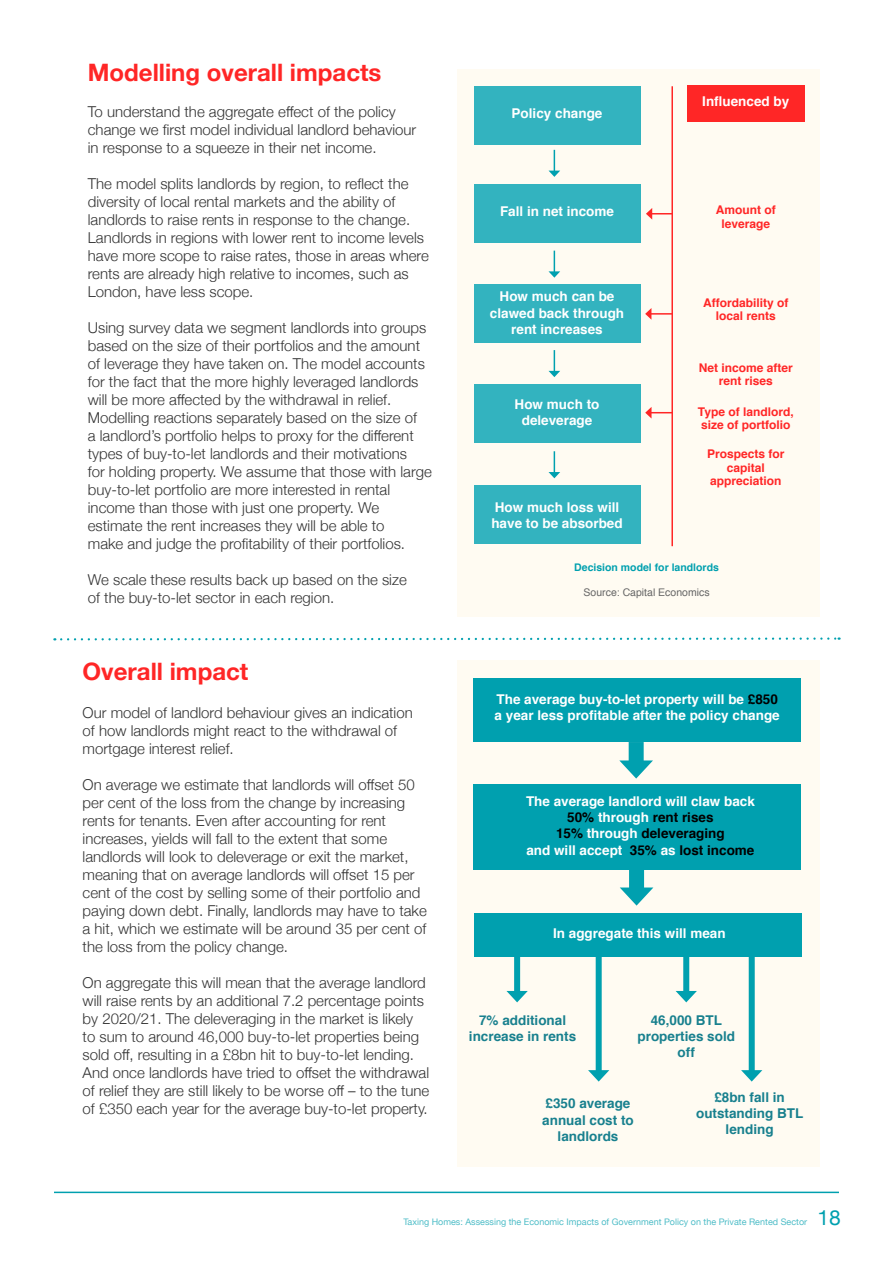
<style>
.page{position:relative;width:893px;height:1263px;background:#fff}
.page>*{position:absolute;margin:0;border:0;box-sizing:border-box;transform-origin:0 0}
.t1{font:700 24px "Helvetica Neue";color:#ff2626}
.t2{font:21px "Helvetica Neue";color:#00a0af}
.t3{font:300 15px/18px "Helvetica Neue";color:#333}
.t4{font:700 13.5px/16.2px "Helvetica";color:#fff;text-align:center}
.t5{font:700 13.5px/16.2px "Helvetica";color:#18808e;text-align:center}
.t6{font:700 12px/13.5px "Helvetica";color:#ff2626;text-align:center}
.t7{font:700 10.5px "Helvetica";color:#00a0af}
.t8{font:10.5px "Helvetica";color:#666}
.t9{font:9px "Helvetica Neue";color:#00a0af}
.s1{color:#000}
</style>
<div class="page">
<hr style="left:54px;top:1191px;width:785px;height:2px;background:#00a0af">
<div style="left:457px;top:660px;width:362px;height:507px;background:#fffbf2"></div>
<div style="left:475px;top:913px;width:327px;height:43px;background:#00a0af"></div>
<div style="left:474px;top:784px;width:327px;height:85px;background:#00a0af"></div>
<div style="left:474px;top:678px;width:327px;height:64px;background:#00a0af"></div>
<div style="left:457px;top:69px;width:362px;height:547px;background:#fffbf2"></div>
<div style="left:474px;top:485px;width:166px;height:59px;background:#33b3bf"></div>
<div style="left:474px;top:384px;width:166px;height:59px;background:#33b3bf"></div>
<div style="left:474px;top:284px;width:166px;height:59px;background:#33b3bf"></div>
<div style="left:474px;top:184px;width:166px;height:59px;background:#33b3bf"></div>
<div style="left:474px;top:86px;width:166px;height:59px;background:#33b3bf"></div>
<svg style="left:54px;top:637px;width:786px;height:4px"></svg>
<div style="left:687px;top:85px;width:118px;height:37px;background:#ff2626"></div>
<hr style="left:671px;top:86px;width:2px;height:460px;background:#ff2626">
<svg style="left:646px;top:208px;width:26px;height:12px"></svg>
<hr style="left:651px;top:313px;width:21px;height:2px;background:#ff2626">
<svg style="left:645px;top:308px;width:6px;height:11px"></svg>
<svg style="left:645px;top:407px;width:27px;height:12px"></svg>
<svg style="left:548px;top:150px;width:12px;height:27px"></svg>
<svg style="left:548px;top:251px;width:12px;height:27px"></svg>
<svg style="left:548px;top:350px;width:12px;height:27px"></svg>
<svg style="left:548px;top:451px;width:12px;height:27px"></svg>
<div style="left:629px;top:742px;width:15px;height:25px;background:#00a0af"></div>
<svg style="left:619px;top:760px;width:34px;height:18px"></svg>
<div style="left:629px;top:869px;width:15px;height:26px;background:#00a0af"></div>
<svg style="left:620px;top:887px;width:33px;height:19px"></svg>
<div style="left:514px;top:956px;width:6px;height:39px;background:#00a0af"></div>
<svg style="left:506px;top:991px;width:22px;height:11px"></svg>
<div style="left:596px;top:956px;width:6px;height:118px;background:#00a0af"></div>
<svg style="left:588px;top:1070px;width:21px;height:11px"></svg>
<div style="left:683px;top:956px;width:6px;height:39px;background:#00a0af"></div>
<svg style="left:676px;top:991px;width:21px;height:11px"></svg>
<div style="left:749px;top:956px;width:6px;height:118px;background:#00a0af"></div>
<svg style="left:741px;top:1070px;width:21px;height:11px"></svg>
<h1 class="t1" style="left:88px;top:53px;width:295px">Modelling overall impacts</h1>
<p class="t3" style="left:88px;top:102px;width:330px">To understand the aggregate effect of the policy change we first model individual landlord behaviour in response to a squeeze in their net income.</p>
<p class="t3" style="left:88px;top:174px;width:342px">The model splits landlords by region, to reflect the diversity of local rental markets and the ability of landlords to raise rents in response to the change.<br>Landlords in regions with lower rent to income levels have more scope to raise rates, those in areas where rents are already high relative to incomes, such as London, have less scope.</p>
<p class="t3" style="left:88px;top:318px;width:345px">Using survey data we segment landlords into groups based on the size of their portfolios and the amount of leverage they have taken on. The model accounts for the fact that the more highly leveraged landlords will be more affected by the withdrawal in relief.<br>Modelling reactions separately based on the size of<br>a landlord’s portfolio helps to proxy for the different types of buy-to-let landlords and their motivations<br>for holding property. We assume that those with large buy-to-let portfolio are more interested in rental income than those with just one property. We estimate the rent increases they will be able to<br>make and judge the profitability of their portfolios.</p>
<p class="t3" style="left:88px;top:570px;width:320px">We scale these results back up based on the size of the buy-to-let sector in each region.</p>
<h1 class="t1" style="left:83px;top:652px;width:167px">Overall impact</h1>
<p class="t3" style="left:83px;top:702px;width:332px">Our model of landlord behaviour gives an indication of how landlords might react to the withdrawal of mortgage interest relief.</p>
<p class="t3" style="left:83px;top:774px;width:346px">On average we estimate that landlords will offset 50 per cent of the loss from the change by increasing rents for tenants. Even after accounting for rent increases, yields will fall to the extent that some landlords will look to deleverage or exit the market, meaning that on average landlords will offset 15 per cent of the cost by selling some of their portfolio and paying down debt. Finally, landlords may have to take a hit, which we estimate will be around 35 per cent of the loss from the policy change.</p>
<p class="t3" style="left:83px;top:972px;width:348px">On aggregate this will mean that the average landlord will raise rents by an additional 7.2 percentage points by 2020/21. The deleveraging in the market is likely to sum to around 46,000 buy-to-let properties being sold off, resulting in a £8bn hit to buy-to-let lending.<br>And once landlords have tried to offset the withdrawal of relief they are still likely to be worse off – to the tune of £350 each year for the average buy-to-let property.</p>
<p class="t4" style="left:512px;top:106px;width:92px">Policy change</p>
<p class="t4" style="left:500px;top:203px;width:116px">Fall in net income</p>
<p class="t4" style="left:490px;top:289px;width:136px">How much can be clawed back through rent increases</p>
<p class="t4" style="left:515px;top:397px;width:86px">How much to deleverage</p>
<p class="t4" style="left:491px;top:499px;width:133px;text-align:left">How much loss will have to be absorbed</p>
<p class="t4" style="left:702px;top:94px;width:89px">Influenced by</p>
<p class="t6" style="left:716px;top:202px;width:61px;line-height:14.4px">Amount of leverage</p>
<p class="t6" style="left:703px;top:296px;width:87px">Affordability of local rents</p>
<p class="t6" style="left:699px;top:361px;width:96px">Net income after rent rises</p>
<p class="t6" style="left:698px;top:405px;width:97px;text-align:left">Type of landlord, size of portfolio</p>
<p class="t6" style="left:707px;top:447px;width:79px">Prospects for capital appreciation</p>
<p class="t7" style="left:574px;top:558px;width:146px">Decision model for landlords</p>
<p class="t8" style="left:584px;top:584px;width:128px">Source: Capital Economics</p>
<p class="t4" style="left:495px;top:691px;width:287px;text-align:left">The average buy-to-let property will be <span class="s1">£850 </span>a year less profitable after the policy change</p>
<p class="t4" style="left:526px;top:793px;width:230px">The average landlord will claw back<br><span class="s1">50%</span> through <span class="s1">rent rises<br>15%</span> through <span class="s1">deleveraging<br></span>and will accept <span class="s1">35%</span> as <span class="s1">lost income</span></p>
<p class="t4" style="left:553px;top:925px;width:174px">In aggregate this will mean</p>
<p class="t5" style="left:469px;top:1012px;width:109px">7% additional increase in rents</p>
<p class="t5" style="left:637px;top:1012px;width:99px">46,000 BTL properties sold off</p>
<p class="t5" style="left:696px;top:1089px;width:109px">£8bn fall in outstanding BTL lending</p>
<p class="t5" style="left:542px;top:1096px;width:93px">£350 average annual cost to landlords</p>
<p class="t9" style="left:403px;top:1215px;width:405px">Taxing Homes: Assessing the Economic Impacts of Government Policy on the Private Rented Sector</p>
<h2 class="t2" style="left:817px;top:1202px;width:25px">18</h2>
</div>
